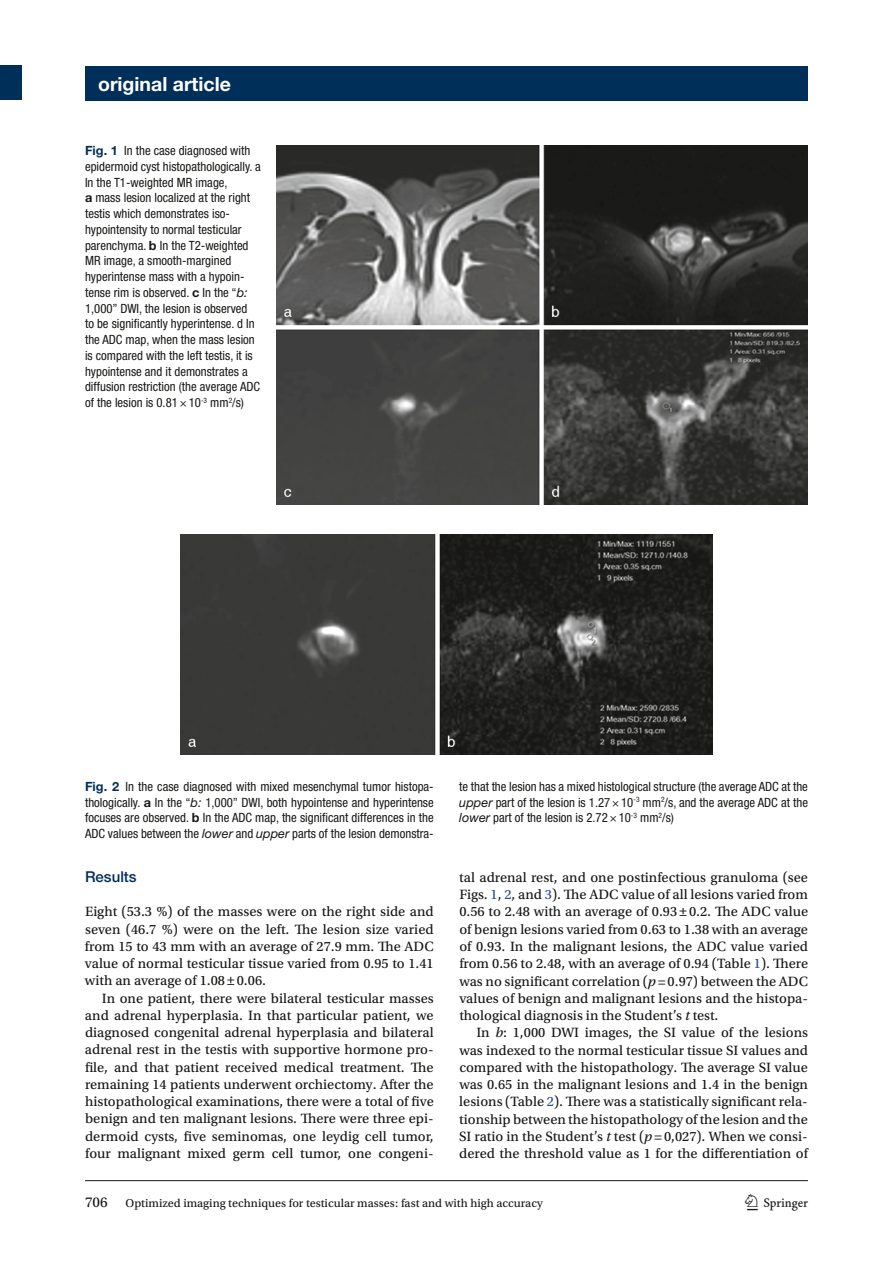
<style>
.page{position:relative;width:893px;height:1263px;background:#fff}
.page>*{position:absolute;margin:0;border:0;box-sizing:border-box;transform-origin:0 0}
.t1{font:22.5px "Springnew";color:#181816}
.t2{font:700 19.5px "Helvetica Neue";color:#fff}
.t3{font:500 15px "Helvetica Neue";color:#002f5a}
.t4{font:14.25px/17.2px "Utopia Std Capt";color:#181816;text-align:justify}
.t5{font:condensed 12.75px/15.8px "Helvetica Neue";color:#181816;text-align:justify}
.t6{font:12px "Utopia Std Capt";color:#181816}
.s1{font-weight:700;font-stretch:normal;color:#002f5a}
.s2{font-weight:700;font-stretch:normal}
.s3{font-style:italic;font-stretch:normal}
.s4{color:#324a97}
.s5{font-family:"Utopia Std Capt It"}
.s6{font-size:15px}
</style>
<div class="page">
<div style="left:85px;top:66px;width:723px;height:34px;background:#002f5a"></div>
<div style="left:0;top:66px;width:21px;height:34px;background:#002f5a"></div>
<hr style="left:85px;top:1180px;width:723px;height:1px;background:#181816">
<img style="left:277px;top:145px;width:531px;height:360px">
<img style="left:181px;top:534px;width:531px;height:220px">
<h2 class="t2" style="left:98px;top:72px;width:134px">original article</h2>
<p class="t5" style="left:85px;top:143px;width:177px;text-align:left"><span class="s1">Fig. 1</span> In the case diagnosed with epidermoid cyst histopathologically. a In the T1-weighted MR image,<br><span class="s2">a</span> mass lesion localized at the right testis which demonstrates iso&shy;hypointensity to normal testicular parenchyma. <span class="s2">b</span> In the T2-weighted MR image, a smooth-margined hyperintense mass with a hypoin&shy;tense rim is observed. <span class="s2">c</span> In the “<span class="s3">b:<br></span>1,000” DWI, the lesion is observed<br>to be significantly hyperintense. d In the ADC map, when the mass lesion is compared with the left testis, it is hypointense and it demonstrates a diffusion restriction (the average ADC of the lesion is 0.81×10<sup>-3</sup> mm<sup>2</sup>/s)</p>
<p class="t5" style="left:85px;top:778px;width:350px"><span class="s1">Fig. 2</span> In the case diagnosed with mixed mesenchymal tumor histopa&shy;thologically. <span class="s2">a</span> In the “<span class="s3">b:</span> 1,000” DWI, both hypointense and hyperintense focuses are observed. <span class="s2">b</span> In the ADC map, the significant differences in the ADC values between the <span class="s3">lower</span> and <span class="s3">upper</span> parts of the lesion demonstra-</p>
<p class="t5" style="left:459px;top:778px;width:350px">te that the lesion has a mixed histological structure (the average ADC at the <span class="s3">upper</span> part of the lesion is 1.27×10<sup>-3</sup> mm<sup>2</sup>/s, and the average ADC at the <span class="s3">lower</span> part of the lesion is 2.72×10<sup>-3</sup> mm<sup>2</sup>/s)</p>
<p class="t3" style="left:85px;top:867px;width:53px">Results</p>
<p class="t4" style="left:85px;top:903px;width:350px">Eight (53.3 %) of the masses were on the right side and seven (46.7 %) were on the left. The lesion size varied from 15 to 43 mm with an average of 27.9 mm. The ADC value of normal testicular tissue varied from 0.95 to 1.41 with an average of 1.08±0.06.</p>
<p class="t4" style="left:85px;top:990px;width:350px;text-indent:17px">In one patient, there were bilateral testicular masses and adrenal hyperplasia. In that particular patient, we diagnosed congenital adrenal hyperplasia and bilateral adrenal rest in the testis with supportive hormone pro&shy;file, and that patient received medical treatment. The remaining 14 patients underwent orchiectomy. After the histopathological examinations, there were a total of five benign and ten malignant lesions. There were three epi&shy;dermoid cysts, five seminomas, one leydig cell tumor, four malignant mixed germ cell tumor, one congeni-</p>
<p class="t4" style="left:459px;top:869px;width:350px">tal adrenal rest, and one postinfectious granuloma (see Figs. <span class="s4">1</span>, <span class="s4">2</span>, and <span class="s4">3</span>). The ADC value of all lesions varied from 0.56 to 2.48 with an average of 0.93±0.2. The ADC value of benign lesions varied from 0.63 to 1.38 with an average of 0.93. In the malignant lesions, the ADC value varied from 0.56 to 2.48, with an average of 0.94 (Table <span class="s4">1</span>). There was no significant correlation (<span class="s5">p</span>=0.97) between the ADC values of benign and malignant lesions and the histopa&shy;thological diagnosis in the Student’s <span class="s5">t</span> test.</p>
<p class="t4" style="left:459px;top:1024px;width:350px;text-indent:17px">In <span class="s5">b</span>: 1,000 DWI images, the SI value of the lesions was indexed to the normal testicular tissue SI values and compared with the histopathology. The average SI value was 0.65 in the malignant lesions and 1.4 in the benign lesions (Table <span class="s4">2</span>). There was a statistically significant rela&shy;tionship between the histopathology of the lesion and the SI ratio in the Student’s <span class="s5">t</span> test (<span class="s5">p</span>=0,027). When we consi&shy;dered the threshold value as 1 for the differentiation of</p>
<p class="t6" style="left:85px;top:1196px;width:459px"><span class="s6">706</span> Optimized imaging techniques for testicular masses: fast and with high accuracy</p>
<h1 class="t1" style="left:747px;top:1194px;width:63px">1 3</h1>
</div>
